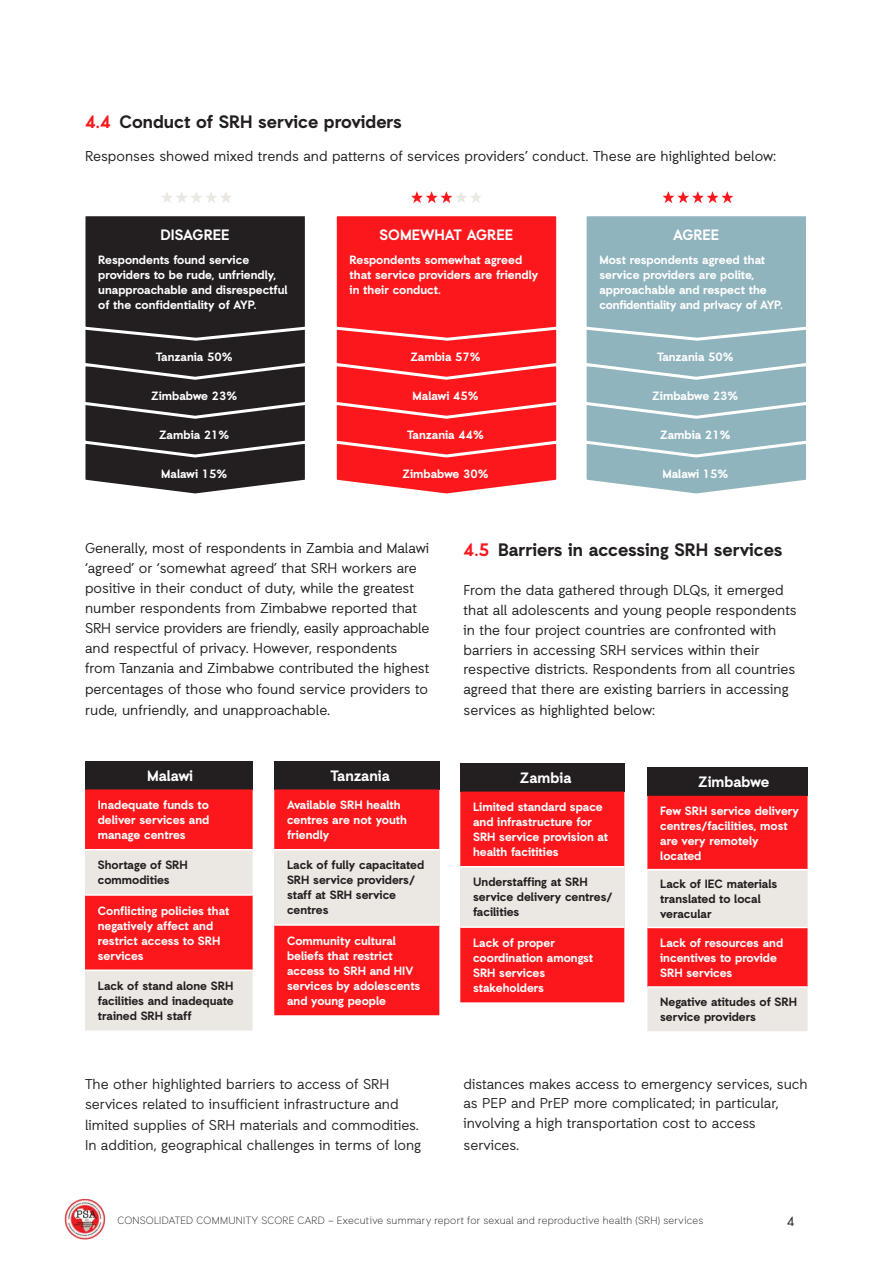
<style>
.page{position:relative;width:893px;height:1263px;background:#fff}
.page>*{position:absolute;margin:0;border:0;box-sizing:border-box;transform-origin:0 0}
.t1{font:700 18px "Auxilia";color:#231f20}
.t2{font:700 15px "Auxilia";color:#fff}
.t3{font:14.25px/20.1px "Auxilia";color:#1c1c1c}
.t4{font:14.25px/20.5px "Auxilia";color:#231f20}
.t5{font:13.5px "Auxilia";color:#231f20}
.t6{font:700 12px/15px "Auxilia";color:#fff}
.t7{font:700 12px/15px "Auxilia";color:#231f20}
.t8{font:300 10.5px "Auxilia";letter-spacing:.025em;color:#231f20}
.s1{color:#fb171c}
</style>
<div class="page">
<img style="left:64px;top:1199px;width:42px;height:41px">
<svg style="left:85px;top:216px;width:220px;height:278px;background:#343132"></svg>
<svg style="left:336px;top:216px;width:221px;height:278px;background:#fb292d"></svg>
<svg style="left:586px;top:216px;width:220px;height:278px;background:#98bac3"></svg>
<svg style="left:162px;top:192px;width:69px;height:11px"></svg>
<svg style="left:411px;top:191px;width:70px;height:12px"></svg>
<svg style="left:662px;top:191px;width:71px;height:12px"></svg>
<div style="left:85px;top:761px;width:168px;height:28px;background:#231f20"></div>
<svg style="left:85px;top:789px;width:168px;height:241px;background:#f37273"></svg>
<hr style="left:85px;top:849px;width:168px;height:1px;background:#fff">
<hr style="left:85px;top:894px;width:168px;height:2px;background:#fff">
<hr style="left:85px;top:969px;width:168px;height:2px;background:#fff">
<div style="left:647px;top:767px;width:160px;height:29px;background:#231f20"></div>
<svg style="left:647px;top:796px;width:160px;height:235px;background:#f47272"></svg>
<hr style="left:647px;top:869px;width:160px;height:1px;background:#fff">
<hr style="left:647px;top:927px;width:160px;height:1px;background:#fff">
<hr style="left:647px;top:986px;width:160px;height:2px;background:#fff">
<div style="left:460px;top:763px;width:164px;height:28px;background:#231f20"></div>
<div style="left:460px;top:791px;width:164px;height:211px;background:#fb171c"></div>
<div style="left:460px;top:867px;width:164px;height:60px;background:#ebe8e3"></div>
<hr style="left:460px;top:866px;width:164px;height:1px;background:#fff">
<hr style="left:460px;top:926px;width:164px;height:2px;background:#fff">
<div style="left:274px;top:761px;width:165px;height:28px;background:#231f20"></div>
<div style="left:274px;top:789px;width:165px;height:226px;background:#fb171c"></div>
<div style="left:274px;top:850px;width:165px;height:75px;background:#ebe8e3"></div>
<hr style="left:274px;top:849px;width:165px;height:1px;background:#fff">
<hr style="left:274px;top:924px;width:165px;height:2px;background:#fff">
<p class="t1" style="left:85px;top:111px;width:318px"><span class="s1">4.4</span> Conduct of SRH service providers</p>
<p class="t3" style="left:85px;top:146px;width:693px">Responses showed mixed trends and patterns of services providers’ conduct. These are highlighted below:</p>
<p class="t2" style="left:161px;top:226px;width:70px">DISAGREE</p>
<p class="t6" style="left:98px;top:252px;width:191px">Respondents found service providers to be rude, unfriendly, unapproachable and disrespectful of the confidentiality of AYP.</p>
<p class="t2" style="left:380px;top:226px;width:135px">SOMEWHAT AGREE</p>
<p class="t6" style="left:350px;top:252px;width:190px">Respondents somewhat agreed that service providers are friendly in their conduct.</p>
<p class="t2" style="left:673px;top:226px;width:48px">AGREE</p>
<p class="t6" style="left:599px;top:252px;width:185px">Most respondents agreed that service providers are polite, approachable and respect the confidentiality and prIvacy of AYP.</p>
<p class="t6" style="left:156px;top:349px;width:78px">Tanzania 50%</p>
<p class="t6" style="left:410px;top:349px;width:72px">Zambia 57%</p>
<p class="t6" style="left:657px;top:349px;width:78px">Tanzania 50%</p>
<p class="t6" style="left:151px;top:388px;width:88px">Zimbabwe 23%</p>
<p class="t6" style="left:413px;top:388px;width:68px">Malawi 45%</p>
<p class="t6" style="left:652px;top:388px;width:88px">Zimbabwe 23%</p>
<p class="t6" style="left:159px;top:427px;width:72px">Zambia 21%</p>
<p class="t6" style="left:407px;top:427px;width:78px">Tanzania 44%</p>
<p class="t6" style="left:660px;top:427px;width:72px">Zambia 21%</p>
<p class="t6" style="left:161px;top:466px;width:68px">Malawi 15%</p>
<p class="t6" style="left:402px;top:466px;width:88px">Zimbabwe 30%</p>
<p class="t6" style="left:662px;top:466px;width:68px">Malawi 15%</p>
<p class="t3" style="left:85px;top:537px;width:346px">Generally, most of respondents in Zambia and Malawi ‘agreed’ or ‘somewhat agreed’ that SRH workers are positive in their conduct of duty, while the greatest number respondents from Zimbabwe reported that SRH service providers are friendly, easily approachable and respectful of privacy. However, respondents from Tanzania and Zimbabwe contributed the highest percentages of those who found service providers to</p>
<p class="t3" style="left:85px;top:700px;width:247px">rude, unfriendly, and unapproachable.</p>
<p class="t2" style="left:147px;top:766px;width:48px">Malawi</p>
<p class="t6" style="left:98px;top:797px;width:113px;text-align:justify">Inadequate funds to deliver services and manage centres</p>
<p class="t7" style="left:98px;top:857px;width:92px">Shortage of SRH commodities</p>
<p class="t6" style="left:98px;top:903px;width:133px">Conflicting policies that negatively affect and restrict access to SRH services</p>
<p class="t7" style="left:98px;top:978px;width:137px;text-align:justify">Lack of stand alone SRH facilities and inadequate trained SRH staff</p>
<p class="t2" style="left:330px;top:766px;width:61px">Tanzania</p>
<p class="t6" style="left:287px;top:797px;width:121px">Available SRH health centres are not youth friendly</p>
<p class="t7" style="left:287px;top:857px;width:139px">Lack of fully capacitated<br>SRH service providers/ staff at SRH service centres</p>
<p class="t6" style="left:287px;top:933px;width:135px">Community cultural beliefs that restrict access to SRH and HIV services by adolescents and young people</p>
<p class="t1" style="left:463px;top:538px;width:321px"><span class="s1">4.5</span> Barriers in accessing SRH services</p>
<p class="t3" style="left:463px;top:580px;width:335px">From the data gathered through DLQs, it emerged that all adolescents and young people respondents in the four project countries are confronted with barriers in accessing SRH services within their respective districts. Respondents from all countries agreed that there are existing barriers in accessing services as highlighted below:</p>
<p class="t2" style="left:520px;top:768px;width:53px">Zambia</p>
<p class="t6" style="left:473px;top:799px;width:137px">Limited standard space and infrastructure for<br>SRH service provision at health facitities</p>
<p class="t7" style="left:473px;top:874px;width:141px">Understaffing at SRH service delivery centres/ facilities</p>
<p class="t6" style="left:473px;top:935px;width:122px">Lack of proper coordination amongst<br>SRH services stakeholders</p>
<p class="t2" style="left:698px;top:773px;width:73px">Zimbabwe</p>
<p class="t6" style="left:660px;top:803px;width:140px">Few SRH service delivery centres/facilities, most are very remotely located</p>
<p class="t7" style="left:660px;top:876px;width:119px">Lack of IEC materials translated to local veracular</p>
<p class="t6" style="left:660px;top:935px;width:125px">Lack of resources and incentives to provide<br>SRH services</p>
<p class="t7" style="left:660px;top:994px;width:138px">Negative atitudes of SRH service providers</p>
<p class="t4" style="left:85px;top:1073px;width:338px">The other highlighted barriers to access of SRH services related to insufficient infrastructure and limited supplies of SRH materials and commodities.<br>In addition, geographical challenges in terms of long</p>
<p class="t4" style="left:463px;top:1073px;width:346px;line-height:19.5px">distances makes access to emergency services, such as PEP and PrEP more complicated; in particular, involving a high transportation cost to access</p>
<p class="t4" style="left:463px;top:1135px;width:57px">services.</p>
<p class="t8" style="left:117px;top:1214px;width:587px">CONSOLIDATED COMMUNITY SCORE CARD – Executive summary report for sexual and reproductive health (SRH) services</p>
<p class="t5" style="left:787px;top:1213px;width:9px">4</p>
</div>
